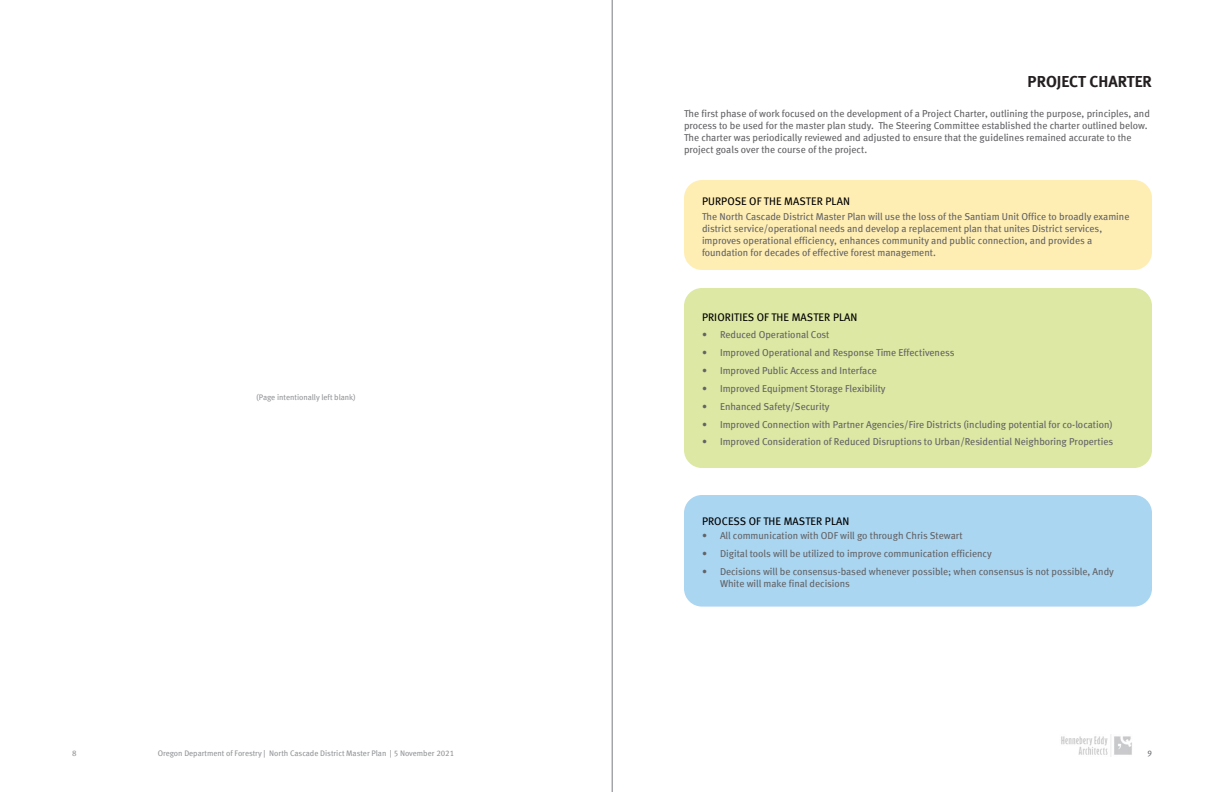
<style>
.page{position:relative;width:1224px;height:792px;background:#fff}
.page>*{position:absolute;margin:0;border:0;box-sizing:border-box;transform-origin:0 0}
.HEA_Title_-_Large__R{font:16px "Meta Bold LF";color:#231f20}
.HEA_Heading_-_Caps{font:11px "Meta Book LF";letter-spacing:.01em;color:#000}
.HEA_Base_-_Bullets{font:10px/12px "Meta Book LF";color:#636366}
.t1{font:8px "Meta Book LF";color:#939598}
.t2{font:8px "Meta Book LF";color:#6c6d70}
</style>
<div class="page">
<div style="left:684px;top:180px;width:468px;height:90px;background:#ffeeb4;border-radius:18px"></div>
<div style="left:684px;top:288px;width:468px;height:180px;background:#dce8a3;border-radius:18px"></div>
<div style="left:684px;top:495px;width:468px;height:112px;background:#aad6f2;border-radius:18px"></div>
<img style="left:1061px;top:735px;width:71px;height:21px">
<hr style="left:612px;top:0;width:1px;height:792px;background:#9d9fa2">
<p class="HEA_Title_-_Large__R" style="left:1028px;top:72px;width:126px">PROJECT CHARTER</p>
<p class="HEA_Base_-_Bullets" style="left:684px;top:108px;width:467px">The first phase of work focused on the development of a Project Charter, outlining the purpose, principles, and process to be used for the master plan study. The Steering Committee established the charter outlined below.<br>The charter was periodically reviewed and adjusted to ensure that the guidelines remained accurate to the project goals over the course of the project.</p>
<p class="HEA_Heading_-_Caps" style="left:702px;top:194px;width:149px">PURPOSE OF THE MASTER PLAN</p>
<p class="HEA_Base_-_Bullets" style="left:702px;top:210px;width:429px">The North Cascade District Master Plan will use the loss of the Santiam Unit Office to broadly examine district service/operational needs and develop a replacement plan that unites District services, improves operational efficiency, enhances community and public connection, and provides a foundation for decades of effective forest management.</p>
<p class="t1" style="left:256px;top:392px;width:101px">(Page intentionally left blank)</p>
<p class="HEA_Heading_-_Caps" style="left:702px;top:310px;width:157px">PRIORITIES OF THE MASTER PLAN</p>
<p class="HEA_Base_-_Bullets" style="left:702px;top:328px;width:129px">• Reduced Operational Cost</p>
<p class="HEA_Base_-_Bullets" style="left:702px;top:346px;width:254px">• Improved Operational and Response Time Effectiveness</p>
<p class="HEA_Base_-_Bullets" style="left:702px;top:364px;width:176px">• Improved Public Access and Interface</p>
<p class="HEA_Base_-_Bullets" style="left:702px;top:382px;width:185px">• Improved Equipment Storage Flexibility</p>
<p class="HEA_Base_-_Bullets" style="left:702px;top:400px;width:129px">• Enhanced Safety/Security</p>
<p class="HEA_Base_-_Bullets" style="left:702px;top:418px;width:412px">• Improved Connection with Partner Agencies/Fire Districts (including potential for co-location)</p>
<p class="HEA_Base_-_Bullets" style="left:702px;top:436px;width:413px">• Improved Consideration of Reduced Disruptions to Urban/Residential Neighboring Properties</p>
<p class="HEA_Heading_-_Caps" style="left:702px;top:514px;width:149px">PROCESS OF THE MASTER PLAN</p>
<p class="HEA_Base_-_Bullets" style="left:702px;top:530px;width:262px">• All communication with ODF will go through Chris Stewart</p>
<p class="HEA_Base_-_Bullets" style="left:702px;top:548px;width:291px">• Digital tools will be utilized to improve communication efficiency</p>
<p class="HEA_Base_-_Bullets" style="left:720px;top:566px;width:395px;text-indent:-18px">• Decisions will be consensus-based whenever possible; when consensus is not possible, Andy<br>White will make final decisions</p>
<p class="t1" style="left:72px;top:748px;width:6px">8</p>
<p class="t1" style="left:158px;top:748px;width:298px">Oregon Department of Forestry | North Cascade District Master Plan | 5 November 2021</p>
<p class="t2" style="left:1148px;top:748px;width:6px">9</p>
</div>
